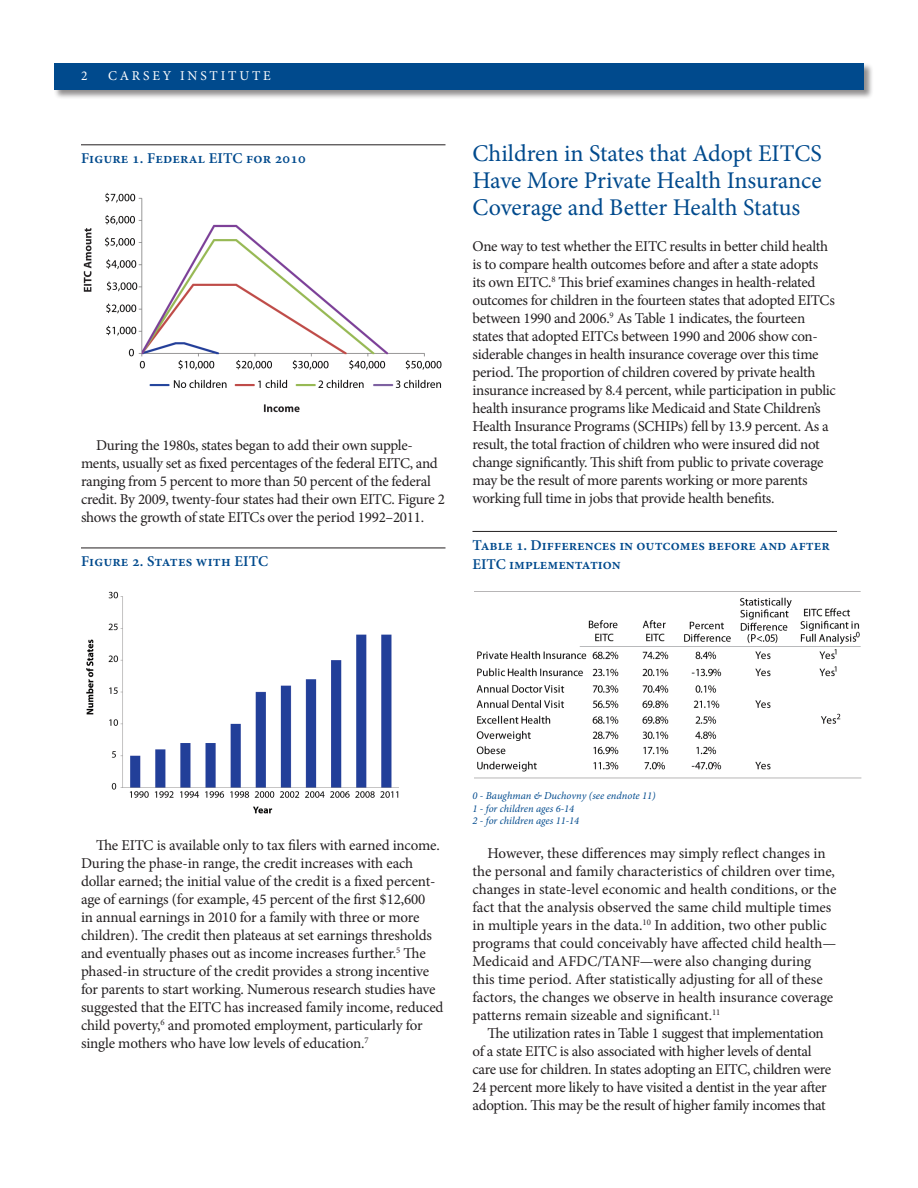
<style>
.page{position:relative;width:918px;height:1188px;background:#fff}
.page>*{position:absolute;margin:0;border:0;box-sizing:border-box;transform-origin:0 0}
.Head_2_16_18{font:24px/27px "Minion Pro";letter-spacing:-.005em;color:#004a8d;text-align:justify}
.Text_A_Main_Indent_1{font:15px/18px "Minion Pro";letter-spacing:-.015em;color:#231f20}
.Text_A_Main_No_Inden{font:15px/18px "Minion Pro";letter-spacing:-.02em;color:#231f20}
.Figure_Table_Titles{font:600 15px/19.5px "Minion Pro";color:#004a8d}
.t1{font:13.5px "Minion Pro";letter-spacing:.21em;color:#fff}
.Text_E_Source_text_f{font:italic 10.5px "Minion Pro";color:#004a8d}
</style>
<div class="page">
<hr style="left:81px;top:144px;width:365px;height:1px;background:#231f20">
<hr style="left:81px;top:548px;width:365px;height:1px;background:#231f20">
<hr style="left:472px;top:531px;width:365px;height:1px;background:#231f20">
<img style="left:83px;top:192px;width:359px;height:221px">
<img style="left:86px;top:591px;width:313px;height:223px">
<img style="left:474px;top:597px;width:388px;height:182px">
<div style="left:53px;top:62px;width:821px;height:38px;background:#231f20;opacity:.5"></div>
<div style="left:54px;top:63px;width:810px;height:27px;background:#004a8d"></div>
<p class="t1" style="left:81px;top:67px;width:8px">2</p>
<p class="t1" style="left:108px;top:67px;width:164px">CARSEY INSTITUTE</p>
<p class="Figure_Table_Titles" style="left:81px;top:149px;width:226px">Figure 1. Federal EITC for 2010</p>
<p class="Text_A_Main_Indent_1" style="left:81px;top:437px;width:365px;text-indent:15px">During the 1980s, states began to add their own supple&shy;ments, usually set as fixed percentages of the federal EITC, and ranging from 5 percent to more than 50 percent of the federal credit. By 2009, twenty-four states had their own EITC. Figure 2 shows the growth of state EITCs over the period 1992–2011.</p>
<p class="Figure_Table_Titles" style="left:81px;top:552px;width:189px">Figure 2. States with EITC</p>
<p class="Head_2_16_18" style="left:472px;top:140px;width:351px">Children in States that Adopt EITCS Have More Private Health Insurance Coverage and Better Health Status</p>
<p class="Text_A_Main_No_Inden" style="left:472px;top:238px;width:365px">One way to test whether the EITC results in better child health is to compare health outcomes before and after a state adopts<br>its own EITC.<sup>8</sup> This brief examines changes in health-related outcomes for children in the fourteen states that adopted EITCs between 1990 and 2006.<sup>9</sup> As Table 1 indicates, the fourteen states that adopted EITCs between 1990 and 2006 show con&shy;siderable changes in health insurance coverage over this time period. The proportion of children covered by private health insurance increased by 8.4 percent, while participation in public health insurance programs like Medicaid and State Children’s Health Insurance Programs (SCHIPs) fell by 13.9 percent. As a result, the total fraction of children who were insured did not change significantly. This shift from public to private coverage may be the result of more parents working or more parents working full time in jobs that provide health benefits.</p>
<p class="Figure_Table_Titles" style="left:472px;top:535px;width:359px">Table 1. Differences in outcomes before and after<br>EITC implementation</p>
<p class="Text_A_Main_Indent_1" style="left:81px;top:836px;width:364px;text-indent:15px">The EITC is available only to tax filers with earned income.<br>During the phase-in range, the credit increases with each dollar earned; the initial value of the credit is a fixed percent&shy;age of earnings (for example, 45 percent of the first $12,600<br>in annual earnings in 2010 for a family with three or more children). The credit then plateaus at set earnings thresholds and eventually phases out as income increases further.<sup>5</sup> The phased-in structure of the credit provides a strong incentive for parents to start working. Numerous research studies have suggested that the EITC has increased family income, reduced child poverty,<sup>6</sup> and promoted employment, particularly for single mothers who have low levels of education.<sup>7</sup></p>
<p class="Text_E_Source_text_f" style="left:472px;top:788px;width:185px">0 - Baughman &amp; Duchovny (see endnote 11)</p>
<p class="Text_E_Source_text_f" style="left:472px;top:801px;width:103px">1 - for children ages 6-14</p>
<p class="Text_E_Source_text_f" style="left:472px;top:814px;width:108px">2 - for children ages 11-14</p>
<p class="Text_A_Main_Indent_1" style="left:472px;top:844px;width:366px;text-indent:15px">However, these differences may simply reflect changes in the personal and family characteristics of children over time, changes in state-level economic and health conditions, or the fact that the analysis observed the same child multiple times in multiple years in the data.<sup>10</sup> In addition, two other public programs that could conceivably have affected child health— Medicaid and AFDC/TANF—were also changing during this time period. After statistically adjusting for all of these factors, the changes we observe in health insurance coverage patterns remain sizeable and significant.<sup>11</sup></p>
<p class="Text_A_Main_Indent_1" style="left:472px;top:1024px;width:360px;text-indent:15px">The utilization rates in Table 1 suggest that implementation of a state EITC is also associated with higher levels of dental care use for children. In states adopting an EITC, children were 24 percent more likely to have visited a dentist in the year after adoption. This may be the result of higher family incomes that</p>
</div>
